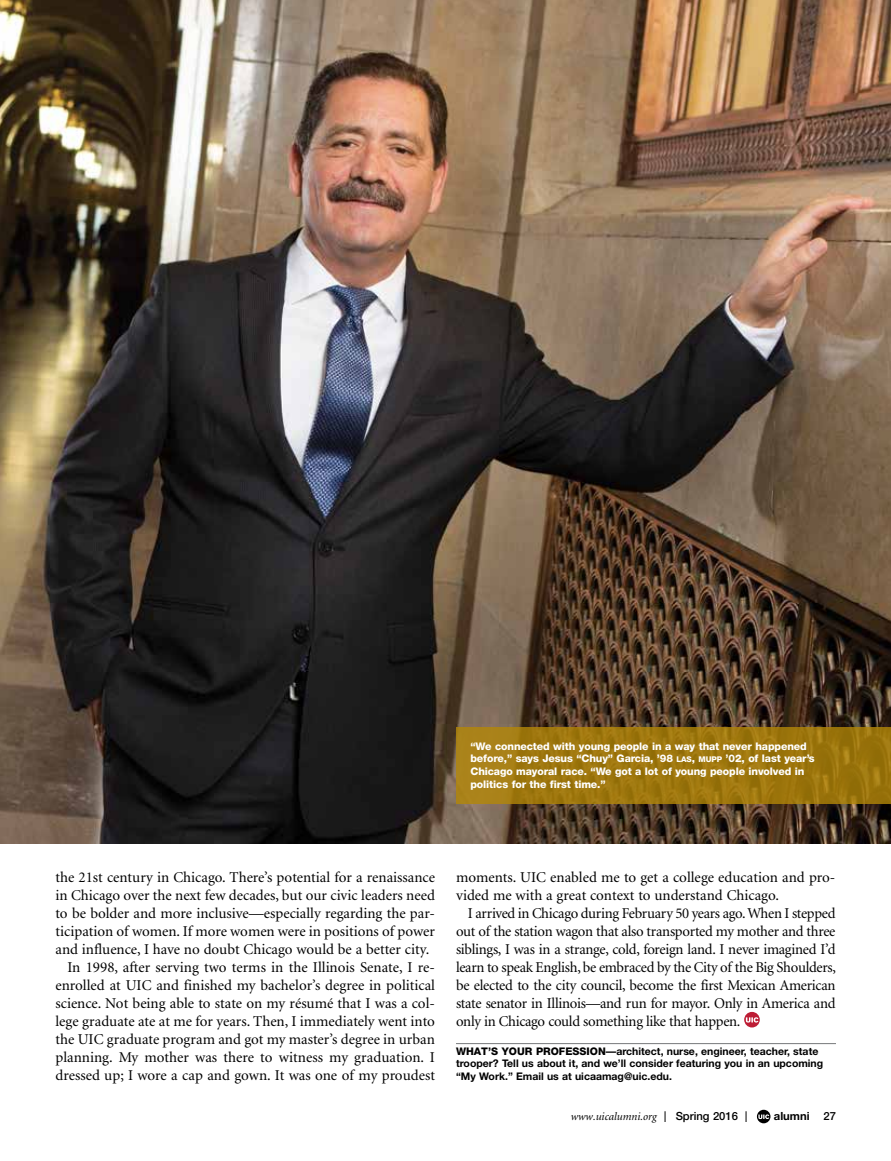
<style>
.page{position:relative;width:891px;height:1161px;background:#fff}
.page>*{position:absolute;margin:0;border:0;box-sizing:border-box;transform-origin:0 0}
.t1{font:15px/18px "Minion";color:#000}
.t2{font:italic 11.25px "Minion";color:#000}
.t3{font:700 11.25px "Helvetica Neue";color:#000}
.t4{font:800 10.5px/12.6px "Helvetica Neue";letter-spacing:-.01em;color:#fff}
.t5{font:700 10.5px/12.6px "Helvetica Neue";color:#000}
.s1{font-size:7.8px}
.s2{font-weight:800}
.s3{font-family:"Helvetica Neue";font-weight:300;font-style:normal;font-size:15px}
.s4{font-family:"Helvetica Neue";font-weight:500;font-style:normal}
.s5{font-weight:500}
</style>
<div class="page">
<img style="left:0;top:0;width:891px;height:844px">
<svg style="left:757px;top:1110px;width:13px;height:13px"></svg>
<svg style="left:456px;top:727px;width:435px;height:76px;background:#9e770e"></svg>
<svg style="left:744px;top:1012px;width:16px;height:15px"></svg>
<hr style="left:456px;top:1043px;width:380px;height:1px;background:#77797b">
<p class="t4" style="left:470px;top:740px;width:346px">“We connected with young people in a way that never happened before,” says Jesus “Chuy” Garcia, ’98 <span class="s1">LAS</span>, <span class="s1">MUPP</span> ’02, of last year’s Chicago mayoral race. “We got a lot of young people involved in politics for the first time.”</p>
<p class="t1" style="left:56px;top:869px;width:381px">the 21st century in Chicago. There’s potential for a renaissance</p>
<p class="t1" style="left:56px;top:887px;width:381px">in Chicago over the next few decades, but our civic leaders need</p>
<p class="t1" style="left:56px;top:905px;width:381px">to be bolder and more inclusive—especially regarding the par-</p>
<p class="t1" style="left:56px;top:923px;width:381px">ticipation of women. If more women were in positions of power</p>
<p class="t1" style="left:56px;top:941px;width:375px">and influence, I have no doubt Chicago would be a better city.</p>
<p class="t1" style="left:67px;top:959px;width:369px">In 1998, after serving two terms in the Illinois Senate, I re-</p>
<p class="t1" style="left:56px;top:977px;width:381px">enrolled at UIC and finished my bachelor’s degree in political</p>
<p class="t1" style="left:56px;top:995px;width:381px">science. Not being able to state on my résumé that I was a col-</p>
<p class="t1" style="left:56px;top:1013px;width:381px">lege graduate ate at me for years. Then, I immediately went into</p>
<p class="t1" style="left:56px;top:1031px;width:381px">the UIC graduate program and got my master’s degree in urban</p>
<p class="t1" style="left:56px;top:1049px;width:381px">planning. My mother was there to witness my graduation. I</p>
<p class="t1" style="left:56px;top:1067px;width:381px">dressed up; I wore a cap and gown. It was one of my proudest</p>
<p class="t1" style="left:456px;top:869px;width:381px">moments. UIC enabled me to get a college education and pro&shy;vided me with a great context to understand Chicago.</p>
<p class="t1" style="left:456px;top:905px;width:381px;text-align:justify;text-indent:12px">I arrived in Chicago during February 50 years ago. When I stepped out of the station wagon that also transported my mother and three siblings, I was in a strange, cold, foreign land. I never imagined I’d learn to speak English, be embraced by the City of the Big Shoulders, be elected to the city council, become the first Mexican American state senator in Illinois—and run for mayor. Only in America and only in Chicago could something like that happen.</p>
<p class="t5" style="left:456px;top:1045px;width:369px"><span class="s2">What’s your PROFESSION</span>—architect, nurse, engineer, teacher, state trooper? Tell us about it, and we’ll consider featuring you in an upcoming “My Work.” Email us at uicaamag@uic.edu.</p>
<p class="t2" style="left:571px;top:1111px;width:178px">www.uicalumni.org <span class="s3">l</span> <span class="s4">Spring 2016</span> <span class="s3">l</span></p>
<p class="t3" style="left:774px;top:1109px;width:64px">alumni <span class="s5">27</span></p>
</div>
